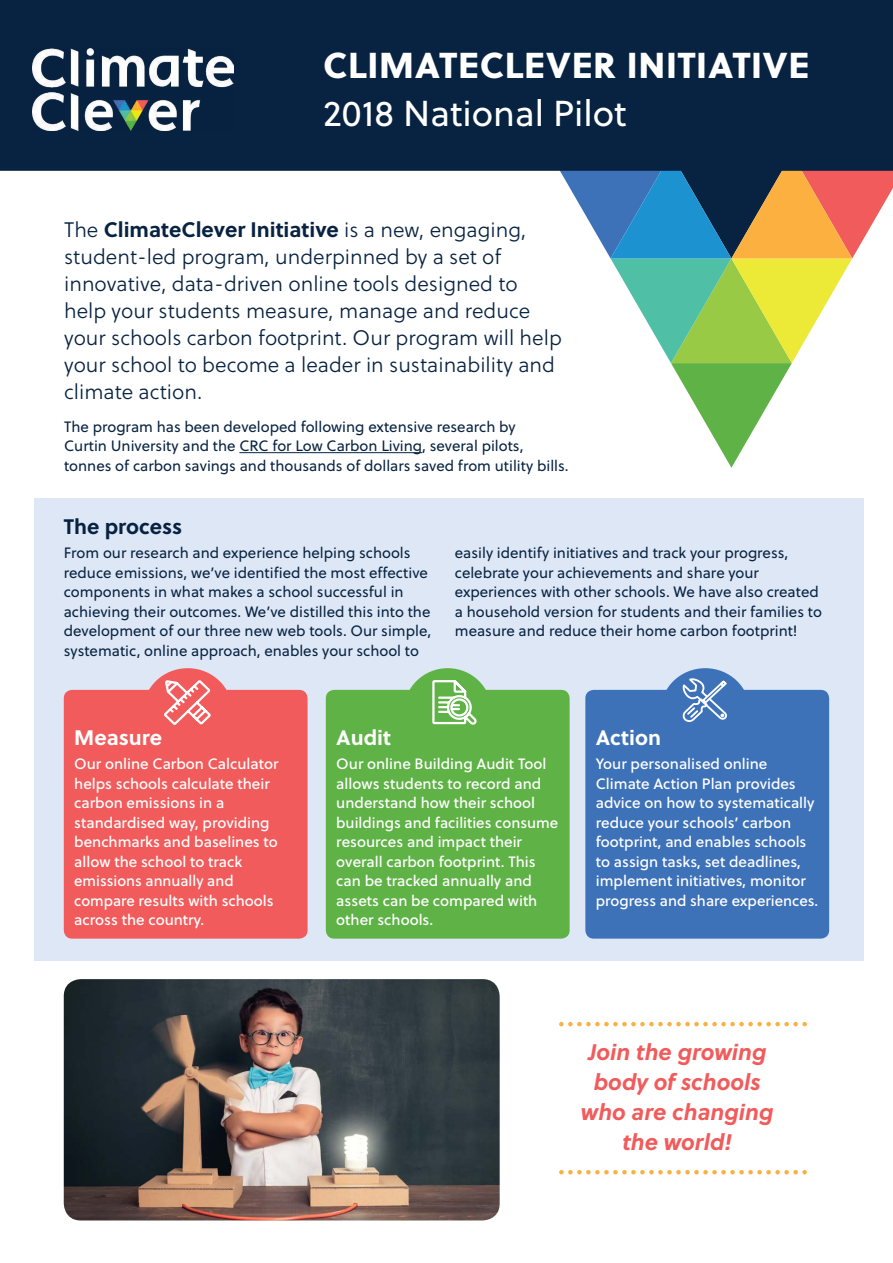
<style>
.page{position:relative;width:893px;height:1263px;background:#fff}
.page>*{position:absolute;margin:0;border:0;box-sizing:border-box;transform-origin:0 0}
.t1{font:36px "Soleil Xb";letter-spacing:.02em;color:#fff}
.t2{font:36px "Soleil";color:#fff}
.t3{font:italic 700 22.5px/30px "Soleil";color:#f15b5b;text-align:center}
.t4{font:21px/27px "Soleil Lt";color:#082341}
.t5{font:700 21px "Soleil";color:#082341}
.t6{font:700 21px "Soleil";color:#fff}
.t7{font:15px/19.5px "Soleil";color:#082341}
.t8{font:15px/19.5px "Soleil Bk";color:#fff}
.s1{font-family:"Soleil Lt";font-weight:400}
</style>
<div class="page">
<div style="left:34px;top:498px;width:829px;height:462px;background:#dde7f6"></div>
<div style="left:326px;top:690px;width:244px;height:249px;background:#5fb246;border-radius:9px"></div>
<div style="left:404px;top:668px;width:88px;height:86px;background:#5fb246;border-radius:50%"></div>
<div style="left:585px;top:690px;width:244px;height:249px;background:#3d71b8;border-radius:9px"></div>
<div style="left:661px;top:668px;width:89px;height:86px;background:#3d71b8;border-radius:50%"></div>
<svg style="left:560px;top:171px;width:333px;height:297px"></svg>
<div style="left:0;top:0;width:893px;height:171px;background:#082341"></div>
<div style="left:64px;top:690px;width:244px;height:249px;background:#f15b5b;border-radius:9px"></div>
<div style="left:143px;top:668px;width:89px;height:86px;background:#f15b5b;border-radius:50%"></div>
<svg style="left:164px;top:680px;width:47px;height:45px"></svg>
<svg style="left:432px;top:676px;width:47px;height:49px"></svg>
<img style="left:64px;top:979px;width:436px;height:241px">
<hr style="left:239px;top:452px;width:183px;height:1px;background:#082341">
<svg style="left:559px;top:1022px;width:248px;height:4px"></svg>
<svg style="left:559px;top:1170px;width:248px;height:4px"></svg>
<svg style="left:683px;top:678px;width:44px;height:44px"></svg>
<img style="left:33px;top:49px;width:200px;height:81px">
<h1 class="t1" style="left:323px;top:37px;width:488px">CLIMATECLEVER INITIATIVE</h1>
<h1 class="t2" style="left:323px;top:87px;width:305px">2018 National Pilot</h1>
<h3 class="t5" style="left:64px;top:213px;width:464px"><span class="s1">The</span> ClimateClever Initiative <span class="s1">is a new, engaging,</span></h3>
<p class="t4" style="left:64px;top:243px;width:499px">student-led program, underpinned by a set of innovative, data-driven online tools designed to help your students measure, manage and reduce your schools carbon footprint. Our program will help your school to become a leader in sustainability and climate action.</p>
<p class="t7" style="left:64px;top:416px;width:506px">The program has been developed following extensive research by<br>Curtin University and the CRC for Low Carbon Living, several pilots, tonnes of carbon savings and thousands of dollars saved from utility bills.</p>
<h3 class="t5" style="left:64px;top:510px;width:120px">The process</h3>
<p class="t7" style="left:64px;top:543px;width:369px">From our research and experience helping schools reduce emissions, we’ve identified the most effective components in what makes a school successful in achieving their outcomes. We’ve distilled this into the development of our three new web tools. Our simple, systematic, online approach, enables your school to</p>
<p class="t7" style="left:455px;top:543px;width:369px">easily identify initiatives and track your progress, celebrate your achievements and share your experiences with other schools. We have also created a household version for students and their families to measure and reduce their home carbon footprint!</p>
<h3 class="t6" style="left:74px;top:721px;width:89px">Measure</h3>
<p class="t8" style="left:74px;top:753px;width:206px">Our online Carbon Calculator helps schools calculate their carbon emissions in a standardised way, providing benchmarks and baselines to allow the school to track emissions annually and compare results with schools across the country.</p>
<h3 class="t6" style="left:336px;top:721px;width:56px">Audit</h3>
<p class="t8" style="left:336px;top:753px;width:224px">Our online Building Audit Tool allows students to record and understand how their school buildings and facilities consume resources and impact their overall carbon footprint. This can be tracked annually and assets can be compared with other schools.</p>
<h3 class="t6" style="left:596px;top:721px;width:67px">Action</h3>
<p class="t8" style="left:596px;top:753px;width:224px">Your personalised online<br>Climate Action Plan provides advice on how to systematically reduce your schools’ carbon footprint, and enables schools to assign tasks, set deadlines, implement initiatives, monitor progress and share experiences.</p>
<h2 class="t3" style="left:581px;top:1036px;width:194px">Join the growing body of schools who are changing the world!</h2>
</div>
